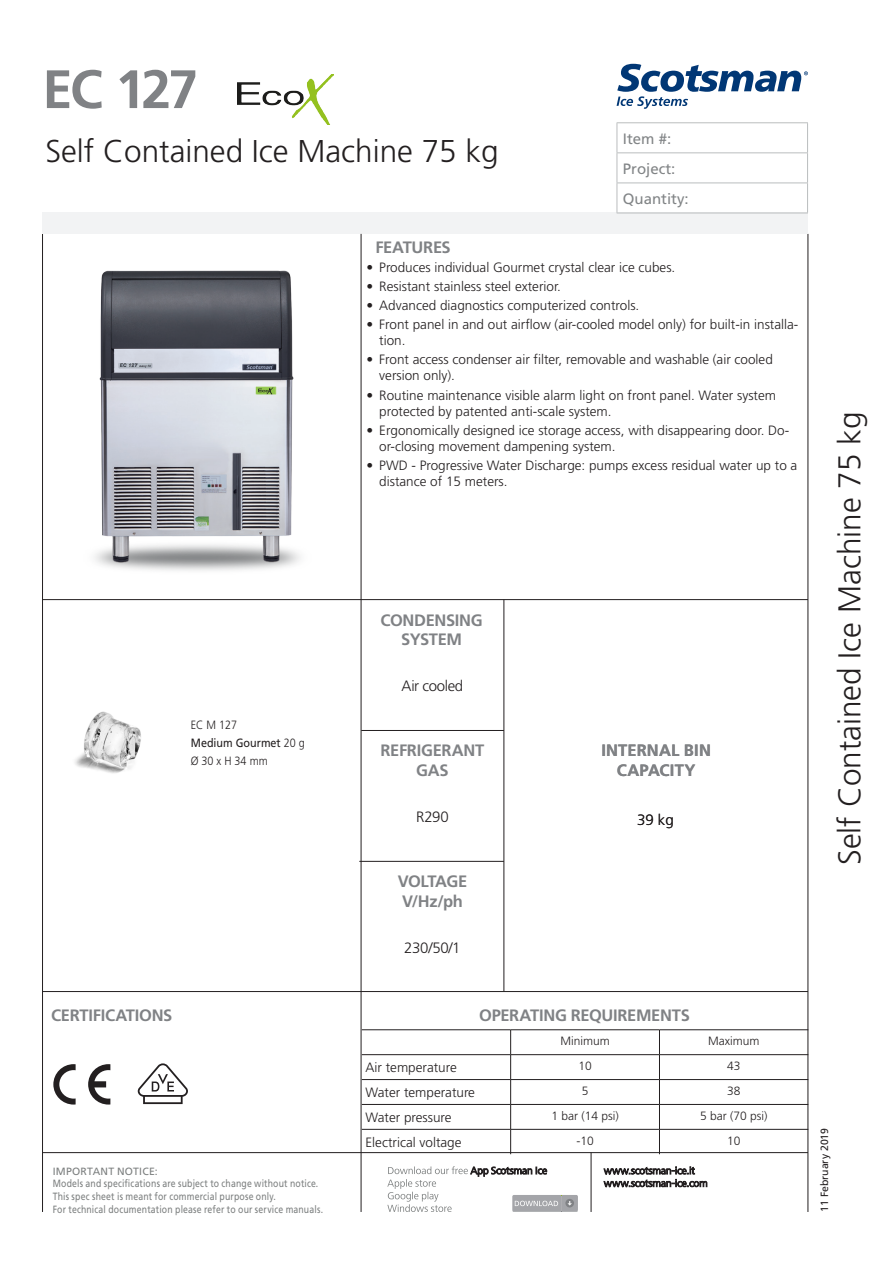
<style>
.page{position:relative;width:893px;height:1263px;background:#fff}
.page>*{position:absolute;margin:0;border:0;box-sizing:border-box;transform-origin:0 0}
.Note_fondo_pagina{font:700 54px "Frutiger";color:#808285}
.Sottotitolo{font:300 31.5px "Frutiger";color:#231f20}
.Note_fondo_pagina-2{font:700 16.5px "Frutiger";letter-spacing:-.02em;color:#808285}
.Note_fondo_pagina-3{font:700 16.5px "Frutiger";letter-spacing:.01em;color:#808285}
.Note_fondo_pagina-4{font:700 16.5px "Frutiger";letter-spacing:-.045em;color:#808285}
.Note_fondo_pagina-5{font:300 15px "Frutiger";letter-spacing:-.02em;color:#231f20}
.t1{font:15px "Frutiger";color:#818486}
.t2{font:300 13.5px/16.2px "Frutiger";color:#231f20}
.t3{font:300 12px "Frutiger";color:#231f20}
.t4{font:300 12px/18px "Frutiger";color:#231f20;scale:.9 1}
.Note_fondo_pagina-6{font:10.5px "Frutiger";letter-spacing:.02em;color:#7c7f7f;scale:.83 1}
.Note_fondo_pagina-7{font:10.5px "Frutiger";letter-spacing:.02em;color:#7c7f7f}
.t5{font:10.5px "Frutiger";color:#231f20}
.s1{font-weight:400}
</style>
<div class="page">
<hr style="left:42px;top:234px;width:1px;height:978px;background:#231f20">
<hr style="left:808px;top:234px;width:1px;height:978px;background:#231f20">
<svg style="left:617px;top:64px;width:191px;height:45px"></svg>
<div style="left:43px;top:213px;width:765px;height:21px;background:#f2f3f4"></div>
<hr style="left:43px;top:599px;width:765px;height:1px;background:#231f20">
<hr style="left:361px;top:730px;width:143px;height:1px;background:#231f20">
<hr style="left:359px;top:861px;width:145px;height:1px;background:#231f20">
<hr style="left:504px;top:600px;width:1px;height:391px;background:#231f20">
<hr style="left:43px;top:991px;width:765px;height:1px;background:#231f20">
<hr style="left:591px;top:1152px;width:1px;height:60px;background:#231f20">
<svg style="left:603px;top:1166px;width:104px;height:21px"></svg>
<hr style="left:43px;top:1152px;width:765px;height:1px;background:#231f20">
<hr style="left:617px;top:122px;width:191px;height:1px;background:#babdbe">
<svg style="left:617px;top:123px;width:1px;height:29px"></svg>
<svg style="left:807px;top:123px;width:1px;height:29px"></svg>
<hr style="left:617px;top:152px;width:191px;height:1px;background:#babdbe">
<hr style="left:617px;top:153px;width:1px;height:30px;background:#babdbe">
<hr style="left:807px;top:153px;width:1px;height:30px;background:#babdbe">
<hr style="left:617px;top:183px;width:191px;height:1px;background:#babdbe">
<hr style="left:617px;top:183px;width:1px;height:30px;background:#babdbe">
<hr style="left:807px;top:183px;width:1px;height:30px;background:#babdbe">
<hr style="left:617px;top:213px;width:191px;height:1px;background:#babdbe">
<svg style="left:387px;top:1166px;width:191px;height:46px"></svg>
<hr style="left:361px;top:234px;width:1px;height:978px;background:#231f20">
<img style="left:94px;top:270px;width:207px;height:301px">
<svg style="left:88px;top:1064px;width:22px;height:40px"></svg>
<svg style="left:53px;top:1064px;width:23px;height:40px"></svg>
<svg style="left:138px;top:1063px;width:50px;height:41px"></svg>
<hr style="left:362px;top:1079px;width:149px;height:1px;background:#231f20">
<hr style="left:362px;top:1104px;width:149px;height:1px;background:#231f20">
<hr style="left:362px;top:1129px;width:149px;height:1px;background:#231f20">
<hr style="left:511px;top:1079px;width:148px;height:1px;background:#231f20">
<hr style="left:659px;top:1079px;width:149px;height:1px;background:#231f20">
<hr style="left:511px;top:1104px;width:148px;height:1px;background:#231f20">
<hr style="left:659px;top:1104px;width:149px;height:1px;background:#231f20">
<hr style="left:511px;top:1129px;width:148px;height:1px;background:#231f20">
<hr style="left:659px;top:1129px;width:149px;height:1px;background:#231f20">
<svg style="left:510px;top:1030px;width:1px;height:124px"></svg>
<svg style="left:659px;top:1030px;width:1px;height:124px"></svg>
<hr style="left:362px;top:1054px;width:149px;height:1px;background:#231f20">
<hr style="left:511px;top:1054px;width:148px;height:1px;background:#231f20">
<hr style="left:659px;top:1054px;width:149px;height:1px;background:#231f20">
<hr style="left:362px;top:1029px;width:149px;height:1px;background:#231f20">
<hr style="left:511px;top:1029px;width:148px;height:1px;background:#231f20">
<hr style="left:659px;top:1029px;width:149px;height:1px;background:#231f20">
<img style="left:238px;top:75px;width:96px;height:49px">
<img style="left:75px;top:711px;width:66px;height:62px">
<p class="Note_fondo_pagina" style="left:43px;top:58px;width:157px">EC 127</p>
<p class="Sottotitolo" style="left:45px;top:134px;width:455px">Self Contained Ice Machine 75 kg</p>
<p class="Note_fondo_pagina-2" style="left:375px;top:238px;width:77px">FEATURES</p>
<p class="t1" style="left:623px;top:130px;width:50px">Item #:</p>
<p class="t1" style="left:623px;top:160px;width:54px">Project:</p>
<p class="t1" style="left:623px;top:190px;width:67px">Quantity:</p>
<p class="t2" style="left:367px;top:259px;width:310px">• Produces individual Gourmet crystal clear ice cubes.</p>
<p class="t2" style="left:367px;top:278px;width:196px">• Resistant stainless steel exterior.</p>
<p class="t2" style="left:367px;top:297px;width:274px">• Advanced diagnostics computerized controls.</p>
<p class="t2" style="left:379px;top:316px;width:421px;text-indent:-13px">• Front panel in and out airflow (air-cooled model only) for built-in installa&shy;tion.</p>
<p class="t2" style="left:379px;top:351px;width:395px;text-indent:-13px">• Front access condenser air filter, removable and washable (air cooled version only).</p>
<p class="t2" style="left:379px;top:387px;width:398px;text-indent:-13px">• Routine maintenance visible alarm light on front panel. Water system protected by patented anti-scale system.</p>
<p class="t2" style="left:379px;top:422px;width:411px;text-indent:-13px">• Ergonomically designed ice storage access, with disappearing door. Do&shy;or-closing movement dampening system.</p>
<p class="t2" style="left:379px;top:457px;width:420px;text-indent:-13px">• PWD - Progressive Water Discharge: pumps excess residual water up to a distance of 15 meters.</p>
<p class="Note_fondo_pagina-2" style="left:380px;top:610px;width:104px">CONDENSING</p>
<p class="Note_fondo_pagina-2" style="left:401px;top:630px;width:63px">SYSTEM</p>
<p class="t4" style="left:191px;top:716px;width:128px">EC M 127<br><span class="s1">Medium Gourmet</span> 20 g<br>Ø 30 x H 34 mm</p>
<p class="Note_fondo_pagina-5" style="left:402px;top:677px;width:63px">Air cooled</p>
<p class="Note_fondo_pagina-2" style="left:381px;top:741px;width:105px">REFRIGERANT</p>
<p class="Note_fondo_pagina-2" style="left:416px;top:761px;width:34px">GAS</p>
<p class="Note_fondo_pagina-3" style="left:601px;top:741px;width:111px">INTERNAL BIN</p>
<p class="Note_fondo_pagina-3" style="left:617px;top:761px;width:80px">CAPACITY</p>
<p class="Note_fondo_pagina-5" style="left:416px;top:808px;width:34px">R290</p>
<p class="Note_fondo_pagina-5" style="left:637px;top:811px;width:38px">39 kg</p>
<p class="Note_fondo_pagina-4" style="left:398px;top:872px;width:71px">VOLTAGE</p>
<p class="Note_fondo_pagina-2" style="left:402px;top:892px;width:62px">V/Hz/ph</p>
<p class="Note_fondo_pagina-5" style="left:404px;top:939px;width:58px">230/50/1</p>
<p class="Sottotitolo" style="left:832px;top:865px;width:455px;rotate:-90deg">Self Contained Ice Machine 75 kg</p>
<p class="Note_fondo_pagina-2" style="left:51px;top:1006px;width:123px">CERTIFICATIONS</p>
<p class="Note_fondo_pagina-7" style="left:53px;top:1165px;width:107px">IMPORTANT NOTICE:</p>
<p class="Note_fondo_pagina-6" style="left:53px;top:1177px;width:322px">Models and specifications are subject to change without notice.</p>
<p class="Note_fondo_pagina-6" style="left:53px;top:1190px;width:271px">This spec sheet is meant for commercial purpose only.</p>
<p class="Note_fondo_pagina-6" style="left:53px;top:1203px;width:327px">For technical documentation please refer to our service manuals.</p>
<p class="Note_fondo_pagina-2" style="left:479px;top:1006px;width:212px">OPERATING REQUIREMENTS</p>
<p class="t3" style="left:560px;top:1034px;width:51px">Minimum</p>
<p class="t3" style="left:708px;top:1034px;width:53px">Maximum</p>
<p class="t2" style="left:366px;top:1059px;width:93px">Air temperature</p>
<p class="t3" style="left:578px;top:1059px;width:15px">10</p>
<p class="t3" style="left:727px;top:1059px;width:15px">43</p>
<p class="t2" style="left:366px;top:1084px;width:111px">Water temperature</p>
<p class="t3" style="left:582px;top:1084px;width:8px">5</p>
<p class="t3" style="left:727px;top:1084px;width:15px">38</p>
<p class="t2" style="left:366px;top:1109px;width:88px">Water pressure</p>
<p class="t3" style="left:551px;top:1109px;width:69px">1 bar (14 psi)</p>
<p class="t3" style="left:700px;top:1109px;width:69px">5 bar (70 psi)</p>
<p class="t2" style="left:366px;top:1134px;width:97px">Electrical voltage</p>
<p class="t3" style="left:576px;top:1134px;width:19px">-10</p>
<p class="t3" style="left:727px;top:1134px;width:15px">10</p>
<p class="t5" style="left:818px;top:1212px;width:86px;rotate:-90deg">11 February 2019</p>
</div>
